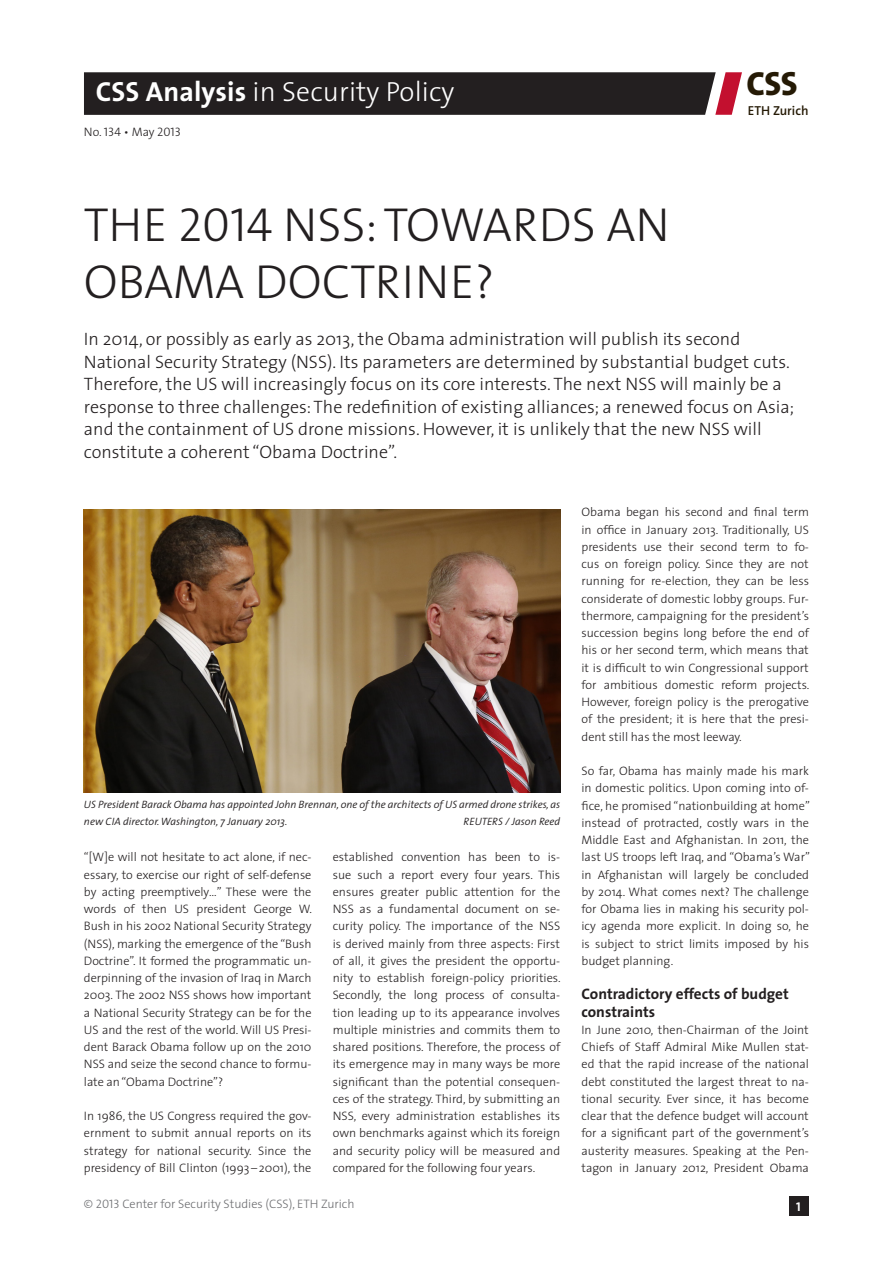
<style>
.page{position:relative;width:893px;height:1263px;background:#fff}
.page>*{position:absolute;margin:0;border:0;box-sizing:border-box;transform-origin:0 0}
._1_Haupttitel{font:300 48px/57px "The Sans";color:#231f20}
.t1{font:800 33.75px "The Sans";color:#251a05}
.t2{font:300 27.75px "The Sans";letter-spacing:.005em;color:#fff}
._2_lead{font:300 18px/22.5px "The Sans";color:#231f20}
._5_Untertitel{font:700 15.3px/17.2px "The Sans";color:#231f20}
.t3{font:600 13.05px "The Sans";color:#251a05}
.t4{font:12.75px "The Sans Bold Caps";color:#fff}
._4_Text{font:300 12.3px/17.2px "The Sans";color:#231f20;text-align:justify}
.t5{font:300 12.3px "The Sans";color:#6c6d70}
._3_Bildlegende{font:italic 300 10.65px/17.2px "The Sans";color:#231f20}
.s1{font-weight:700}
.s2{font-family:"The Sans Light Caps";font-weight:400}
</style>
<div class="page">
<svg style="left:84px;top:72px;width:658px;height:43px;background:#2d2527"></svg>
<div style="left:789px;top:1196px;width:20px;height:20px;background:#231f20"></div>
<img style="left:84px;top:509px;width:476px;height:283px">
<p class="t2" style="left:96px;top:69px;width:360px"><span class="s1">CSS Analysis</span> in Security Policy</p>
<p class="_4_Text" style="left:84px;top:123px;width:99px">No. <span class="s2">134</span> • May <span class="s2">2013</span></p>
<h2 class="t1" style="left:747px;top:55px;width:53px">CSS</h2>
<p class="t3" style="left:748px;top:99px;width:62px">ETH Zurich</p>
<p class="_1_Haupttitel" style="left:84px;top:195px;width:587px">THE <span class="s2">2014</span> NSS: TOWARDS AN<br>OBAMA DOCTRINE?</p>
<p class="_2_lead" style="left:84px;top:327px;width:712px">In 2014, or possibly as early as 2013, the Obama administration will publish its second National Security Strategy (NSS). Its parameters are determined by substantial budget cuts.<br>Therefore, the US will increasingly focus on its core interests. The next NSS will mainly be a response to three challenges: The redefinition of existing alliances; a renewed focus on Asia; and the containment of US drone missions. However, it is unlikely that the new NSS will constitute a coherent “Obama Doctrine”.</p>
<p class="_3_Bildlegende" style="left:84px;top:795px;width:478px">US President Barack Obama has appointed John Brennan, one of the architects of US armed drone strikes, as new CIA director. Washington, 7 January 2013.</p>
<p class="_3_Bildlegende" style="left:464px;top:812px;width:98px">REUTERS / Jason Reed</p>
<p class="_4_Text" style="left:84px;top:848px;width:230px">“[W]e will not hesitate to act alone, if nec&shy;essary, to exercise our right of self-defense by acting preemptively…” These were the words of then US president George W.<br>Bush in his 2002 National Security Strategy (NSS), marking the emergence of the “Bush Doctrine”. It formed the programmatic un&shy;derpinning of the invasion of Iraq in March 2003. The 2002 NSS shows how important a National Security Strategy can be for the US and the rest of the world. Will US Presi&shy;dent Barack Obama follow up on the 2010<br>NSS and seize the second chance to formu&shy;late an “Obama Doctrine”?</p>
<p class="_4_Text" style="left:84px;top:1107px;width:229px">In 1986, the US Congress required the gov&shy;ernment to submit annual reports on its strategy for national security. Since the presidency of Bill Clinton (1993–2001), the</p>
<p class="_4_Text" style="left:333px;top:848px;width:229px;text-align:left">established convention has been to is&shy;sue such a report every four years. This ensures greater public attention for the NSS as a fundamental document on se&shy;curity policy. The importance of the NSS is derived mainly from three aspects: First of all, it gives the president the opportu&shy;nity to establish foreign-policy priorities.<br>Secondly, the long process of consulta&shy;tion leading up to its appearance involves multiple ministries and commits them to shared positions. Therefore, the process of its emergence may in many ways be more significant than the potential consequen&shy;ces of the strategy. Third, by submitting an NSS, every administration establishes its own benchmarks against which its foreign and security policy will be measured and compared for the following four years.</p>
<p class="_4_Text" style="left:581px;top:503px;width:229px">Obama began his second and final term in office in January 2013. Traditionally, US presidents use their second term to fo&shy;cus on foreign policy. Since they are not running for re-election, they can be less considerate of domestic lobby groups. Fur&shy;thermore, campaigning for the president’s succession begins long before the end of his or her second term, which means that it is difficult to win Congressional support for ambitious domestic reform projects.<br>However, foreign policy is the prerogative of the president; it is here that the presi&shy;dent still has the most leeway.</p>
<p class="_4_Text" style="left:581px;top:762px;width:230px">So far, Obama has mainly made his mark in domestic politics. Upon coming into of&shy;fice, he promised “nationbuilding at home” instead of protracted, costly wars in the Middle East and Afghanistan. In 2011, the last US troops left Iraq, and “Obama’s War” in Afghanistan will largely be concluded by 2014. What comes next? The challenge for Obama lies in making his security pol&shy;icy agenda more explicit. In doing so, he is subject to strict limits imposed by his budget planning.</p>
<p class="_5_Untertitel" style="left:581px;top:985px;width:209px">Contradictory effects of budget constraints</p>
<p class="_4_Text" style="left:581px;top:1021px;width:229px">In June 2010, then-Chairman of the Joint Chiefs of Staff Admiral Mike Mullen stat&shy;ed that the rapid increase of the national debt constituted the largest threat to na&shy;tional security. Ever since, it has become clear that the defence budget will account for a significant part of the government’s austerity measures. Speaking at the Pen&shy;tagon in January 2012, President Obama</p>
<p class="t5" style="left:84px;top:1194px;width:272px">© <span class="s2">2013</span> Center for Security Studies (CSS), ETH Zurich</p>
<p class="t4" style="left:796px;top:1195px;width:6px">1</p>
</div>
